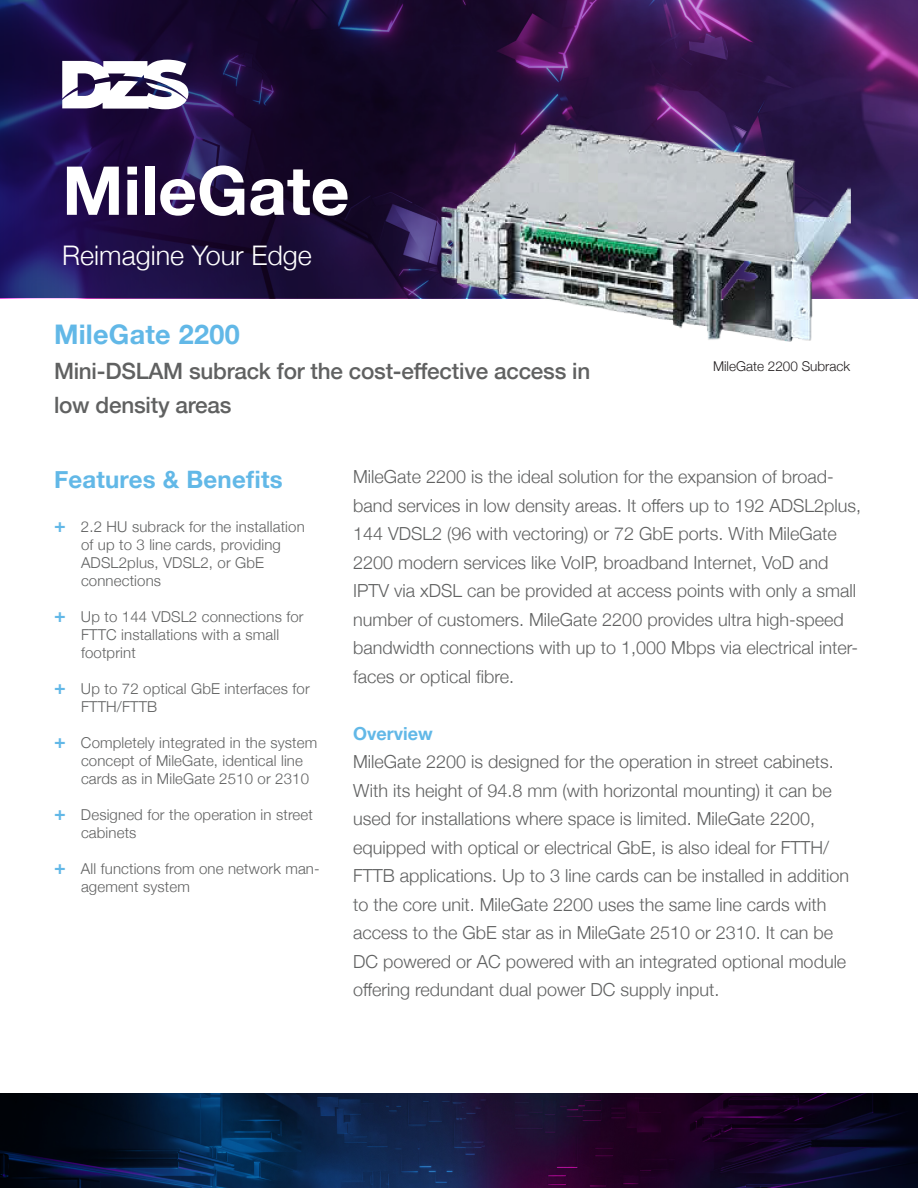
<style>
.page{position:relative;width:918px;height:1188px;background:#fff}
.page>*{position:absolute;margin:0;border:0;box-sizing:border-box;transform-origin:0 0}
.Data_Sheet_Title{font:700 67.5px "Helvetica Neue";color:#fff}
.t1{font:300 27px "Helvetica Neue";color:#fff}
.t2{font:700 27px "Helvetica Neue";letter-spacing:.01em;color:#62b8e7}
.t3{font:700 24px "Helvetica Neue";letter-spacing:.01em;color:#62b8e7}
.t4{font:500 22.5px/34.5px "Helvetica Neue";letter-spacing:-.01em;color:#606161}
.Data_Sheet_Paragraph{font:300 18px/28.5px "Helvetica Neue";color:#606161}
.Data_Sheet_Paragraph-2{font:700 18px "Helvetica Neue";color:#62b8e7}
.t5{font:300 15px/18px "Helvetica Neue";letter-spacing:.01em;color:#606161}
.t6{font:300 13.5px "Helvetica Neue";color:#231f20}
.s1{font-weight:700;font-size:19.5px;color:#62b8e7}
</style>
<div class="page">
<svg style="left:0;top:0;width:918px;height:298px;background:#261245"></svg>
<svg style="left:62px;top:60px;width:126px;height:49px"></svg>
<img style="left:487px;top:1094px;width:69px;height:94px">
<svg style="left:0;top:1094px;width:487px;height:94px;background:#091e40"></svg>
<svg style="left:556px;top:1094px;width:362px;height:94px;background:#160424"></svg>
<img style="left:442px;top:124px;width:408px;height:218px">
<p class="Data_Sheet_Title" style="left:62px;top:138px;width:289px">MileGate</p>
<p class="t1" style="left:62px;top:233px;width:251px">Reimagine Your Edge</p>
<p class="t2" style="left:54px;top:313px;width:187px">MileGate 2200</p>
<p class="t4" style="left:54px;top:351px;width:538px">Mini-DSLAM subrack for the cost-effective access in low density areas</p>
<p class="t6" style="left:713px;top:356px;width:139px">MileGate 2200 Subrack</p>
<p class="t3" style="left:54px;top:460px;width:230px">Features &amp; Benefits</p>
<p class="t5" style="left:54px;top:516px;width:252px;text-align:center"><span class="s1">+</span> 2.2 HU subrack for the installation of up to 3 line cards, providing</p>
<p class="t5" style="left:81px;top:552px;width:185px">ADSL2plus, VDSL2, or GbE</p>
<p class="t5" style="left:81px;top:570px;width:82px">connections</p>
<p class="t5" style="left:54px;top:606px;width:251px;text-align:center"><span class="s1">+</span> Up to 144 VDSL2 connections for<br>FTTC installations with a small</p>
<p class="t5" style="left:81px;top:642px;width:56px">footprint</p>
<p class="t5" style="left:81px;top:678px;width:230px;text-indent:-27px"><span class="s1">+</span> Up to 72 optical GbE interfaces for<br>FTTH/FTTB</p>
<p class="t5" style="left:81px;top:732px;width:238px;text-indent:-27px"><span class="s1">+</span> Completely integrated in the system concept of MileGate, identical line cards as in MileGate 2510 or 2310</p>
<p class="t5" style="left:81px;top:804px;width:233px;text-indent:-27px"><span class="s1">+</span> Designed for the operation in street cabinets</p>
<p class="t5" style="left:81px;top:858px;width:240px;text-indent:-27px"><span class="s1">+</span> All functions from one network man&shy;agement system</p>
<p class="Data_Sheet_Paragraph" style="left:353px;top:461px;width:510px">MileGate 2200 is the ideal solution for the expansion of broad&shy;band services in low density areas. It offers up to 192 ADSL2plus, 144 VDSL2 (96 with vectoring) or 72 GbE ports. With MileGate 2200 modern services like VoIP, broadband Internet, VoD and IPTV via xDSL can be provided at access points with only a small number of customers. MileGate 2200 provides ultra high-speed bandwidth connections with up to 1,000 Mbps via electrical inter&shy;faces or optical fibre.</p>
<p class="Data_Sheet_Paragraph-2" style="left:353px;top:719px;width:81px">Overview</p>
<p class="Data_Sheet_Paragraph" style="left:353px;top:746px;width:498px">MileGate 2200 is designed for the operation in street cabinets.<br>With its height of 94.8 mm (with horizontal mounting) it can be used for installations where space is limited. MileGate 2200, equipped with optical or electrical GbE, is also ideal for FTTH/ FTTB applications. Up to 3 line cards can be installed in addition to the core unit. MileGate 2200 uses the same line cards with access to the GbE star as in MileGate 2510 or 2310. It can be DC powered or AC powered with an integrated optional module offering redundant dual power DC supply input.</p>
</div>
